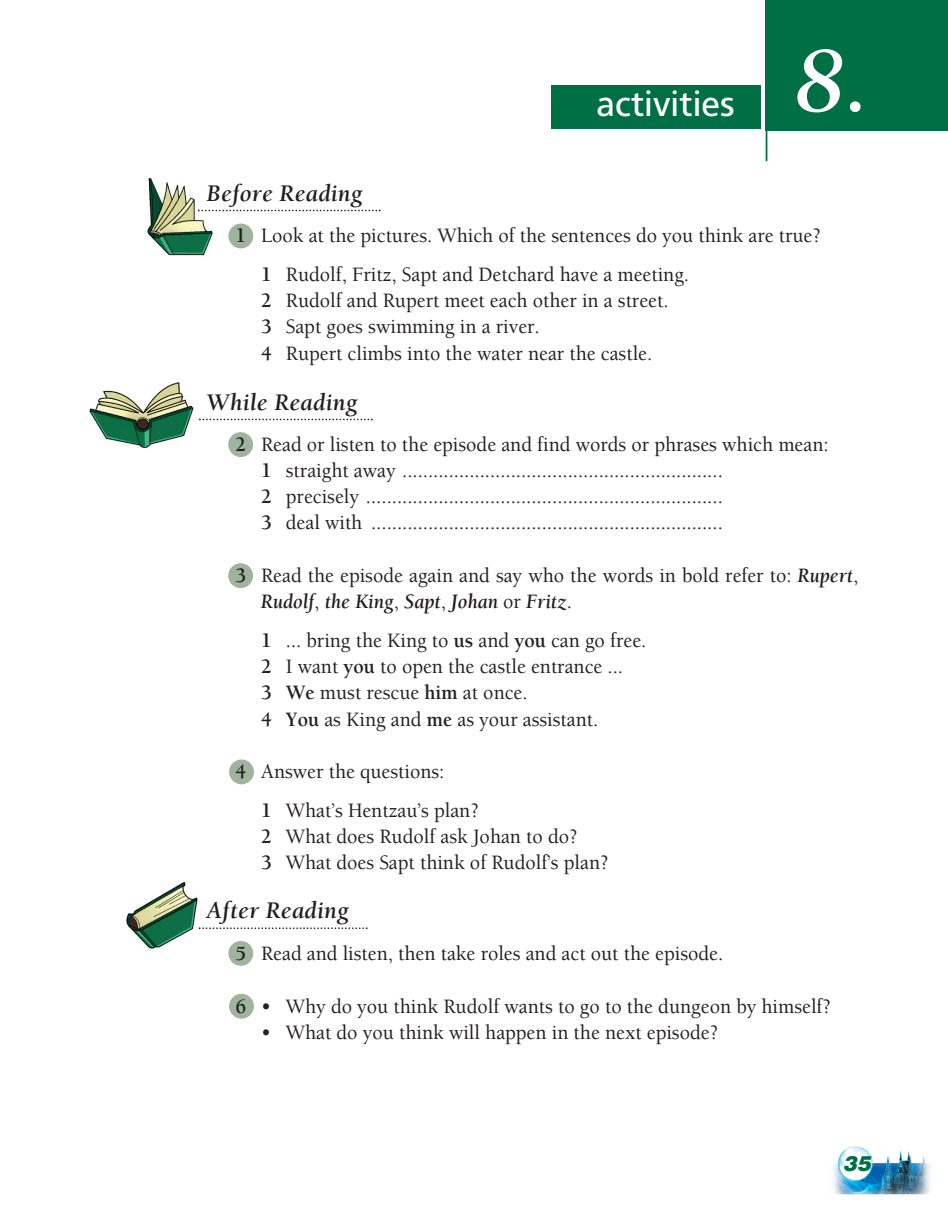
<style>
.page{position:relative;width:948px;height:1215px;background:#fff}
.page>*{position:absolute;margin:0;border:0;box-sizing:border-box;transform-origin:0 0}
.t1{font:italic 700 94.5px "Berkeley Std";color:#fff}
.t2{font:35px "PF Catalog";color:#fff}
.t3{font:italic 700 24.5px "Berkeley Std";letter-spacing:.01em;color:#231f20}
.t4{font:500 21px/26.2px "Berkeley Std";color:#231f20;scale:.95 1}
.t5{font:italic 900 21px "Helvetica LT Std";color:#016f45}
.s1{font-weight:700}
.s2{font-weight:700;font-style:italic}
</style>
<div class="page">
<img style="left:833px;top:1146px;width:97px;height:49px">
<div style="left:228px;top:223px;width:25px;height:25px;background:#9fb39e;border-radius:50%"></div>
<div style="left:228px;top:563px;width:25px;height:25px;background:#9fb39e;border-radius:50%"></div>
<div style="left:229px;top:759px;width:25px;height:25px;background:#9fb39e;border-radius:50%"></div>
<div style="left:229px;top:993px;width:25px;height:25px;background:#9fb39e;border-radius:50%"></div>
<div style="left:765px;top:0;width:182px;height:130px;background:#016f45"></div>
<hr style="left:765px;top:0;width:2px;height:161px;background:#016f45">
<div style="left:550px;top:85px;width:210px;height:43px;background:#016f45"></div>
<img style="left:147px;top:178px;width:65px;height:78px">
<svg style="left:198px;top:210px;width:182px;height:1px"></svg>
<svg style="left:89px;top:382px;width:283px;height:75px"></svg>
<svg style="left:126px;top:882px;width:241px;height:83px"></svg>
<p class="t3" style="left:206px;top:183px;width:158px">Before Reading</p>
<h2 class="t2" style="left:596px;top:83px;width:139px">activities</h2>
<h1 class="t1" style="left:795px;top:44px;width:76px">8.</h1>
<p class="t4" style="left:261px;top:218px;width:591px;line-height:38.5px;text-indent:-26px"><span class="s1">1</span> Look at the pictures. Which of the sentences do you think are true?<br><span class="s1">1</span> Rudolf, Fritz, Sapt and Detchard have a meeting.</p>
<p class="t4" style="left:261px;top:289px;width:430px"><span class="s1">2</span> Rudolf and Rupert meet each other in a street.<br><span class="s1">3</span> Sapt goes swimming in a river.<br><span class="s1">4</span> Rupert climbs into the water near the castle.</p>
<p class="t3" style="left:206px;top:392px;width:152px">While Reading</p>
<p class="t4" style="left:261px;top:432px;width:598px;text-indent:-26px"><span class="s1">2</span> Read or listen to the episode and find words or phrases which mean:<br><span class="s1">1</span> straight away ..............................................................<br><span class="s1">2</span> precisely .....................................................................<br><span class="s1">3</span> deal with ....................................................................</p>
<p class="t4" style="left:261px;top:564px;width:630px;text-indent:-26px"><span class="s1">3</span> Read the episode again and say who the words in bold refer to: <span class="s2">Rupert</span>,<br><span class="s2">Rudolf</span>, <span class="s2">the King</span>, <span class="s2">Sapt</span>, <span class="s2">Johan</span> or <span class="s2">Fritz</span>.</p>
<p class="t4" style="left:261px;top:628px;width:407px"><span class="s1">1</span> ... bring the King to <span class="s1">us</span> and <span class="s1">you</span> can go free.<br><span class="s1">2</span> I want <span class="s1">you</span> to open the castle entrance ...<br><span class="s1">3 We</span> must rescue <span class="s1">him</span> at once.<br><span class="s1">4 You</span> as King and <span class="s1">me</span> as your assistant.</p>
<p class="t4" style="left:261px;top:754px;width:231px;line-height:38.5px;text-indent:-26px"><span class="s1">4</span> Answer the questions:<br><span class="s1">1</span> What’s Hentzau’s plan?</p>
<p class="t4" style="left:261px;top:824px;width:367px"><span class="s1">2</span> What does Rudolf ask Johan to do?<br><span class="s1">3</span> What does Sapt think of Rudolf’s plan?</p>
<p class="t3" style="left:206px;top:900px;width:144px">After Reading</p>
<p class="t4" style="left:235px;top:942px;width:514px"><span class="s1">5</span> Read and listen, then take roles and act out the episode.</p>
<p class="t4" style="left:235px;top:994px;width:628px"><span class="s1">6</span> • Why do you think Rudolf wants to go to the dungeon by himself?</p>
<p class="t4" style="left:261px;top:1020px;width:483px">• What do you think will happen in the next episode?</p>
<p class="t5" style="left:842px;top:1155px;width:30px">35</p>
</div>
